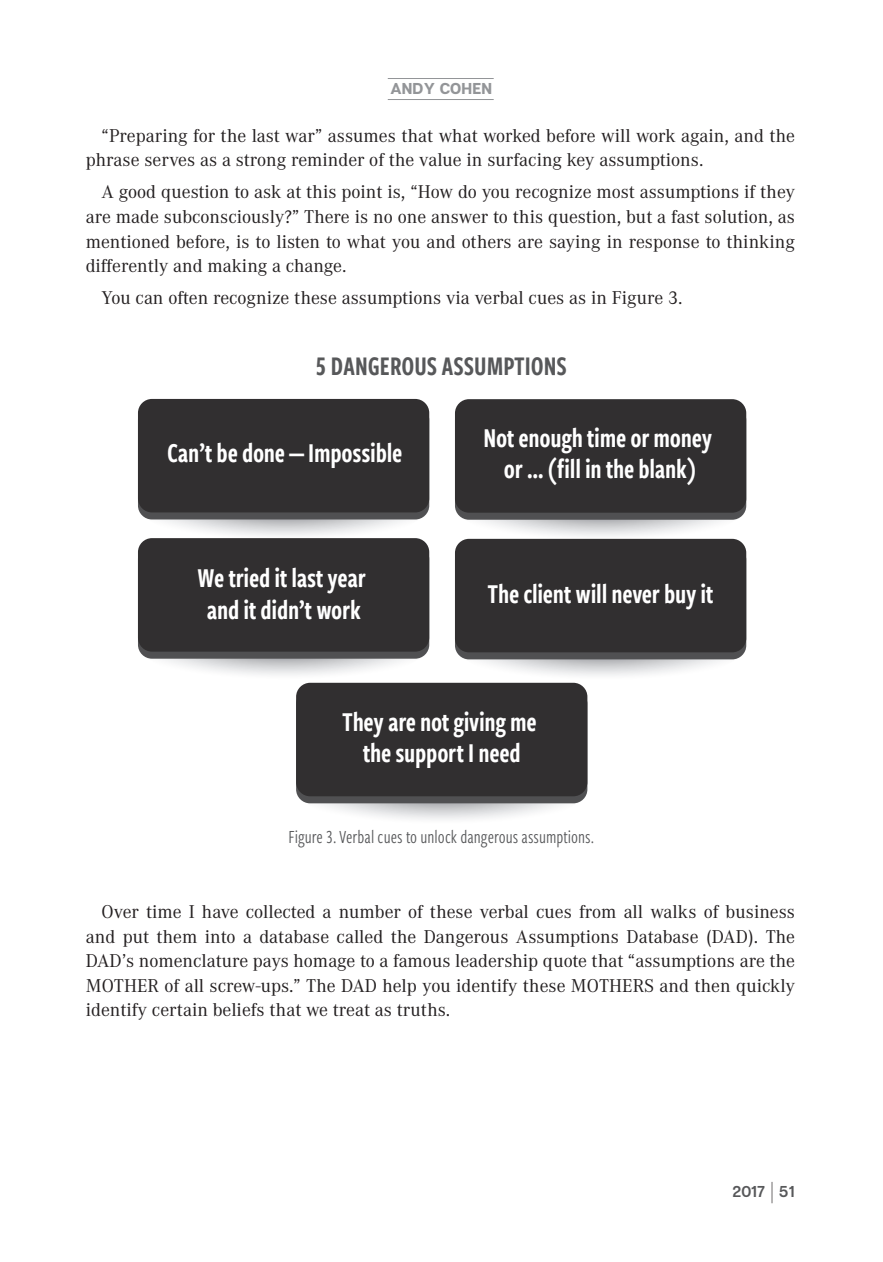
<style>
.page{position:relative;width:883px;height:1262px;background:#fff}
.page>*{position:absolute;margin:0;border:0;box-sizing:border-box;transform-origin:0 0}
.t1{font:28.35px/31.2px "Freight Sans Cmp Pro Semi";letter-spacing:-.01em;color:#fff;text-align:center}
.t2{font:28px "Freight Sans Cmp Pro Semi";color:#57585a}
.t3{font:19.25px/24.5px "Corporate A Pro";color:#231f20;text-align:justify}
.t4{font:19.25px "Freight Sans Cmp Pro";color:#57585a}
.t5{font:800 15.75px "Articulat CF";letter-spacing:.01em;color:#939598}
.t6{font:700 15.75px "Articulat CF";letter-spacing:-.01em;color:#57585a}
.s1{font-family:"Bebas Neue";font-weight:300;font-size:29.75px;color:#231f20}
</style>
<div class="page">
<hr style="left:388px;top:78px;width:105px;height:1px;background:#939598">
<hr style="left:388px;top:99px;width:105px;height:1px;background:#939598">
<svg style="left:138px;top:509px;width:291px;height:35px"></svg>
<div style="left:138px;top:406px;width:291px;height:113px;background:linear-gradient(to right,#4c4b4d,#4b4b4d);border-radius:14px"></div>
<div style="left:138px;top:399px;width:291px;height:113px;background:#312f30;border-radius:14px"></div>
<svg style="left:455px;top:510px;width:291px;height:34px"></svg>
<div style="left:455px;top:406px;width:291px;height:114px;background:#505052;border-radius:14px"></div>
<div style="left:455px;top:399px;width:291px;height:113px;background:#312f30;border-radius:14px"></div>
<svg style="left:138px;top:648px;width:291px;height:27px"></svg>
<svg style="left:138px;top:545px;width:291px;height:113px;background:#4d4c4e"></svg>
<div style="left:138px;top:538px;width:291px;height:113px;background:#312f30;border-radius:14px"></div>
<svg style="left:455px;top:649px;width:291px;height:27px"></svg>
<div style="left:455px;top:546px;width:291px;height:113px;background:#505052;border-radius:14px"></div>
<div style="left:455px;top:539px;width:291px;height:113px;background:#312f30;border-radius:14px"></div>
<svg style="left:296px;top:793px;width:291px;height:27px"></svg>
<div style="left:296px;top:690px;width:291px;height:113px;background:#505052;border-radius:14px"></div>
<div style="left:296px;top:682px;width:291px;height:114px;background:#312f30;border-radius:14px"></div>
<p class="t5" style="left:390px;top:79px;width:103px">ANDY COHEN</p>
<p class="t3" style="left:86px;top:122px;width:710px;text-indent:16px">“Preparing for the last war” assumes that what worked before will work again, and the phrase serves as a strong reminder of the value in surfacing key assumptions.</p>
<p class="t3" style="left:86px;top:179px;width:710px;text-indent:16px">A good question to ask at this point is, “How do you recognize most assumptions if they are made subconsciously?” There is no one answer to this question, but a fast solution, as mentioned before, is to listen to what you and others are saying in response to thinking differently and making a change.</p>
<p class="t3" style="left:101px;top:285px;width:582px">You can often recognize these assumptions via verbal cues as in Figure 3.</p>
<h2 class="t2" style="left:315px;top:347px;width:253px">5 DANGEROUS ASSUMPTIONS</h2>
<h1 class="t1" style="left:167px;top:436px;width:237px">Can’t be done — Impossible</h1>
<h1 class="t1" style="left:197px;top:561px;width:170px">We tried it last year and it didn’t work</h1>
<h1 class="t1" style="left:483px;top:421px;width:230px">Not enough time or money or … (fill in the blank)</h1>
<h1 class="t1" style="left:487px;top:576px;width:227px">The client will never buy it</h1>
<h1 class="t1" style="left:342px;top:704px;width:196px">They are not giving me the support I need</h1>
<p class="t4" style="left:288px;top:824px;width:307px">Figure 3. Verbal cues to unlock dangerous assumptions.</p>
<p class="t3" style="left:86px;top:898px;width:710px;text-indent:16px">Over time I have collected a number of these verbal cues from all walks of business and put them into a database called the Dangerous Assumptions Database (DAD). The DAD’s nomenclature pays homage to a famous leadership quote that “assumptions are the MOTHER of all screw-ups.” The DAD help you identify these MOTHERS and then quickly identify certain beliefs that we treat as truths.</p>
<p class="t6" style="left:732px;top:1182px;width:64px">2017 <span class="s1">|</span> 51</p>
</div>
